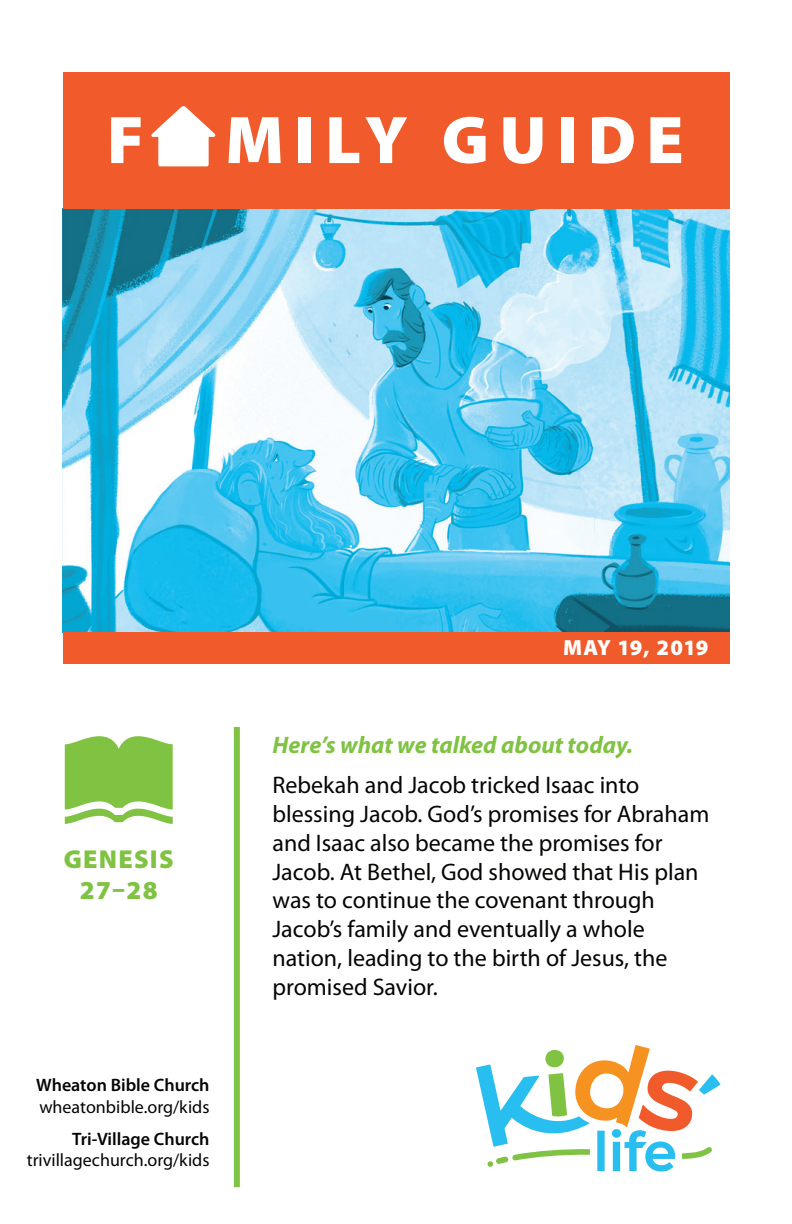
<style>
.page{position:relative;width:792px;height:1224px;background:#fff}
.page>*{position:absolute;margin:0;border:0;box-sizing:border-box;transform-origin:0 0}
.t1{font:900 68px "Myriad Pro";letter-spacing:.15em;color:#fff}
.t2{font:900 26px/31.2px "Myriad Pro";letter-spacing:.05em;color:#80c241;text-align:center}
.t3{font:24px/28.8px "Myriad Pro";color:#050504}
.t4{font:italic 700 24px "Myriad Pro";color:#80c241}
.t5{font:900 22px "Myriad Pro";color:#fff}
.t6{font:18px "Myriad Pro";color:#050504}
.t7{font:600 18px "Myriad Pro";color:#050504}
</style>
<div class="page">
<img style="left:63px;top:208px;width:666px;height:424px">
<svg style="left:476px;top:1045px;width:244px;height:126px"></svg>
<svg style="left:65px;top:736px;width:108px;height:88px"></svg>
<div style="left:63px;top:72px;width:666px;height:136px;background:#f15a2a"></div>
<svg style="left:151px;top:106px;width:65px;height:60px"></svg>
<div style="left:234px;top:727px;width:6px;height:460px;background:#80c241"></div>
<div style="left:63px;top:632px;width:666px;height:32px;background:#f15a2a"></div>
<h1 class="t1" style="left:107px;top:95px;width:578px">F MILY GUIDE</h1>
<p class="t2" style="left:64px;top:843px;width:112px">GENESIS<br>27–28</p>
<p class="t7" style="left:36px;top:1074px;width:175px">Wheaton Bible Church</p>
<p class="t6" style="left:39px;top:1096px;width:172px">wheatonbible.org/kids</p>
<p class="t7" style="left:72px;top:1127px;width:139px">Tri-Village Church</p>
<p class="t6" style="left:27px;top:1149px;width:184px">trivillagechurch.org/kids</p>
<p class="t5" style="left:563px;top:632px;width:147px">MAY 19, 2019</p>
<p class="t4" style="left:272px;top:730px;width:362px">Here’s what we talked about today.</p>
<p class="t3" style="left:272px;top:770px;width:438px">Rebekah and Jacob tricked Isaac into blessing Jacob. God’s promises for Abraham and Isaac also became the promises for Jacob. At Bethel, God showed that His plan was to continue the covenant through Jacob’s family and eventually a whole nation, leading to the birth of Jesus, the promised Savior.</p>
</div>
